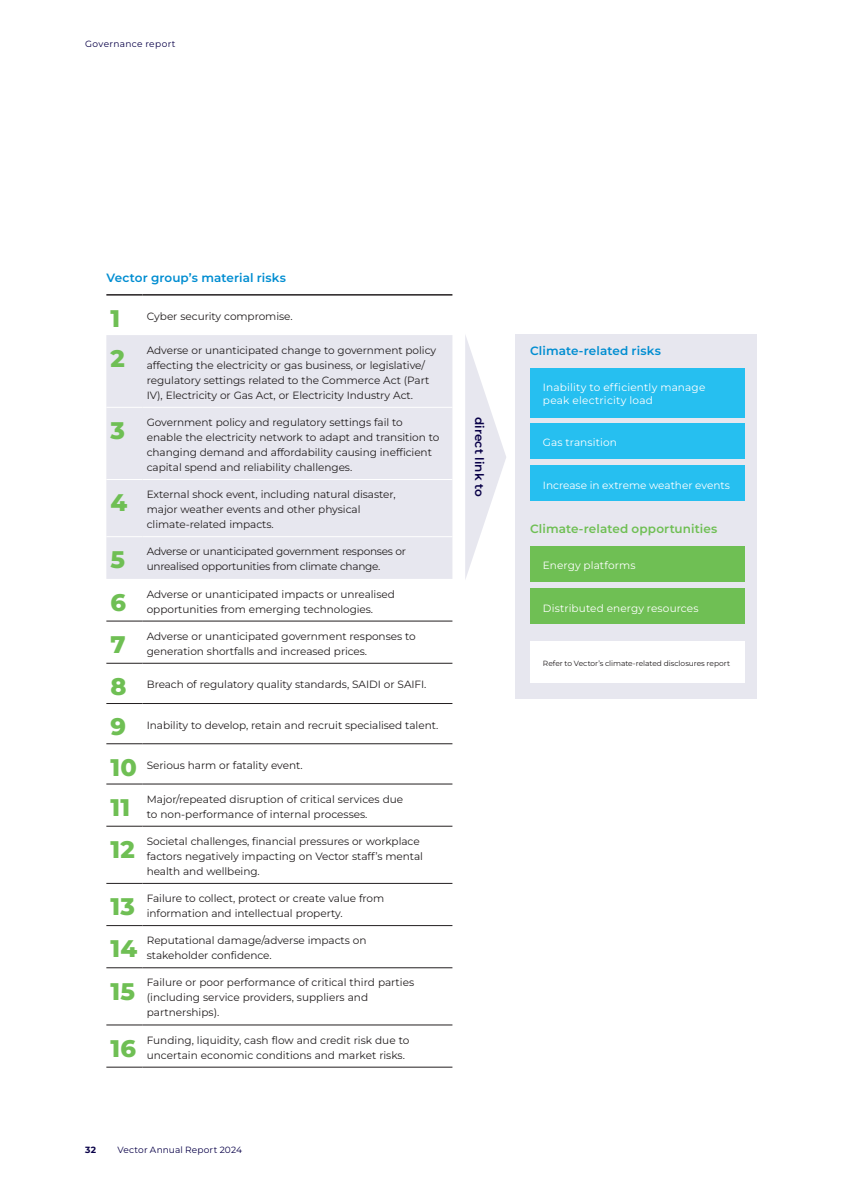
<style>
.page{position:relative;width:851px;height:1191px;background:#fff}
.page>*{position:absolute;margin:0;border:0;box-sizing:border-box;transform-origin:0 0}
.t1{font:800 24px "Montserrat";color:#6fbf54}
.t2{font:600 12px "Montserrat";letter-spacing:.005em;color:#008dd1}
.t3{font:600 12px "Montserrat";letter-spacing:.005em;color:#6fbf54}
.t4{font:600 12px "Montserrat";letter-spacing:.005em;color:#090148}
.t5{font:10.5px/15px "Montserrat";letter-spacing:-.005em;color:#231f20}
.t6{font:10.5px/13.5px "Montserrat";letter-spacing:.01em;color:#fff}
.t7{font:10.5px/15px "Montserrat";letter-spacing:-.025em;color:#231f20}
.t8{font:9px "Montserrat";letter-spacing:.03em;color:#090148}
.t9{font:700 9px "Montserrat";color:#090148}
.t10{font:7.5px "Montserrat";letter-spacing:-.005em;color:#231f20}
</style>
<div class="page">
<div style="left:515px;top:334px;width:242px;height:365px;background:#e7e7ef"></div>
<div style="left:106px;top:335px;width:346px;height:244px;background:#e7e7ef"></div>
<hr style="left:106px;top:294px;width:36px;height:1px;background:#231f20">
<hr style="left:142px;top:294px;width:310px;height:1px;background:#231f20">
<hr style="left:106px;top:621px;width:36px;height:1px;background:#231f20">
<hr style="left:142px;top:621px;width:310px;height:1px;background:#231f20">
<hr style="left:106px;top:703px;width:36px;height:1px;background:#231f20">
<hr style="left:142px;top:703px;width:310px;height:1px;background:#231f20">
<hr style="left:106px;top:743px;width:36px;height:1px;background:#231f20">
<hr style="left:142px;top:743px;width:310px;height:1px;background:#231f20">
<hr style="left:106px;top:783px;width:36px;height:1px;background:#231f20">
<hr style="left:142px;top:783px;width:310px;height:1px;background:#231f20">
<hr style="left:106px;top:826px;width:36px;height:1px;background:#231f20">
<hr style="left:142px;top:826px;width:310px;height:1px;background:#231f20">
<hr style="left:106px;top:883px;width:36px;height:1px;background:#231f20">
<hr style="left:142px;top:883px;width:310px;height:1px;background:#231f20">
<hr style="left:106px;top:925px;width:36px;height:1px;background:#231f20">
<hr style="left:142px;top:925px;width:310px;height:1px;background:#231f20">
<hr style="left:106px;top:967px;width:36px;height:1px;background:#231f20">
<hr style="left:142px;top:967px;width:310px;height:1px;background:#231f20">
<hr style="left:106px;top:1067px;width:36px;height:1px;background:#231f20">
<hr style="left:142px;top:1067px;width:310px;height:1px;background:#231f20">
<hr style="left:106px;top:663px;width:36px;height:1px;background:#231f20">
<hr style="left:142px;top:663px;width:310px;height:1px;background:#231f20">
<hr style="left:106px;top:407px;width:36px;height:1px;background:#fff">
<hr style="left:142px;top:407px;width:310px;height:1px;background:#fff">
<hr style="left:106px;top:479px;width:36px;height:1px;background:#fff">
<hr style="left:142px;top:479px;width:310px;height:1px;background:#fff">
<hr style="left:106px;top:536px;width:36px;height:1px;background:#fff">
<hr style="left:142px;top:536px;width:310px;height:1px;background:#fff">
<hr style="left:106px;top:1024px;width:36px;height:1px;background:#231f20">
<hr style="left:142px;top:1024px;width:310px;height:1px;background:#231f20">
<div style="left:530px;top:423px;width:214px;height:36px;background:#26bff0"></div>
<div style="left:530px;top:368px;width:214px;height:49px;background:#26bff0"></div>
<div style="left:530px;top:546px;width:214px;height:36px;background:#6fbf54"></div>
<div style="left:530px;top:465px;width:214px;height:36px;background:#26bff0"></div>
<div style="left:530px;top:641px;width:214px;height:42px;background:#fff"></div>
<div style="left:530px;top:588px;width:214px;height:36px;background:#6fbf54"></div>
<svg style="left:465px;top:335px;width:41px;height:244px"></svg>
<p class="t8" style="left:85px;top:37px;width:92px">Governance report</p>
<p class="t2" style="left:106px;top:269px;width:181px">Vector group’s material risks</p>
<h1 class="t1" style="left:111px;top:300px;width:11px">1</h1>
<p class="t5" style="left:147px;top:308px;width:147px">Cyber security compromise.</p>
<h1 class="t1" style="left:111px;top:341px;width:16px">2</h1>
<p class="t5" style="left:147px;top:342px;width:291px">Adverse or unanticipated change to government policy affecting the electricity or gas business, or legislative/ regulatory settings related to the Commerce Act (Part IV), Electricity or Gas Act, or Electricity Industry Act.</p>
<h1 class="t1" style="left:111px;top:413px;width:16px">3</h1>
<p class="t5" style="left:147px;top:414px;width:294px">Government policy and regulatory settings fail to enable the electricity network to adapt and transition to changing demand and affordability causing inefficient capital spend and reliability challenges.</p>
<h1 class="t1" style="left:111px;top:485px;width:18px">4</h1>
<p class="t5" style="left:147px;top:486px;width:250px">External shock event, including natural disaster, major weather events and other physical climate-related impacts.</p>
<h1 class="t1" style="left:111px;top:542px;width:16px">5</h1>
<p class="t7" style="left:147px;top:544px;width:260px">Adverse or unanticipated government responses or unrealised opportunities from climate change.</p>
<h1 class="t1" style="left:111px;top:584px;width:17px">6</h1>
<p class="t5" style="left:147px;top:586px;width:249px">Adverse or unanticipated impacts or unrealised opportunities from emerging technologies.</p>
<h1 class="t1" style="left:111px;top:626px;width:17px">7</h1>
<p class="t5" style="left:147px;top:628px;width:270px">Adverse or unanticipated government responses to generation shortfalls and increased prices.</p>
<h1 class="t1" style="left:111px;top:669px;width:18px">8</h1>
<p class="t5" style="left:147px;top:677px;width:281px">Breach of regulatory quality standards, SAIDI or SAIFI.</p>
<h1 class="t1" style="left:111px;top:709px;width:17px">9</h1>
<p class="t5" style="left:147px;top:717px;width:293px">Inability to develop, retain and recruit specialised talent.</p>
<h1 class="t1" style="left:111px;top:749px;width:28px">10</h1>
<p class="t5" style="left:147px;top:757px;width:157px">Serious harm or fatality event.</p>
<h1 class="t1" style="left:111px;top:789px;width:21px">11</h1>
<p class="t5" style="left:147px;top:791px;width:258px">Major/repeated disruption of critical services due to non-performance of internal processes.</p>
<h1 class="t1" style="left:111px;top:832px;width:26px">12</h1>
<p class="t5" style="left:147px;top:833px;width:278px">Societal challenges, financial pressures or workplace factors negatively impacting on Vector staff’s mental health and wellbeing.</p>
<h1 class="t1" style="left:111px;top:889px;width:26px">13</h1>
<p class="t5" style="left:147px;top:890px;width:239px">Failure to collect, protect or create value from information and intellectual property.</p>
<h1 class="t1" style="left:111px;top:931px;width:28px">14</h1>
<p class="t5" style="left:147px;top:932px;width:221px">Reputational damage/adverse impacts on stakeholder confidence.</p>
<h1 class="t1" style="left:111px;top:973px;width:26px">15</h1>
<p class="t5" style="left:147px;top:974px;width:269px">Failure or poor performance of critical third parties (including service providers, suppliers and partnerships).</p>
<h1 class="t1" style="left:111px;top:1030px;width:27px">16</h1>
<p class="t5" style="left:147px;top:1032px;width:264px">Funding, liquidity, cash flow and credit risk due to uncertain economic conditions and market risks.</p>
<p class="t9" style="left:85px;top:1143px;width:12px">32</p>
<p class="t8" style="left:117px;top:1143px;width:126px">Vector Annual Report 2024</p>
<p class="t4" style="left:488px;top:417px;width:81px;rotate:90deg">direct link to</p>
<p class="t2" style="left:530px;top:342px;width:132px">Climate-related risks</p>
<p class="t6" style="left:543px;top:380px;width:164px">Inability to efficiently manage peak electricity load</p>
<p class="t6" style="left:543px;top:435px;width:75px">Gas transition</p>
<p class="t6" style="left:543px;top:477px;width:189px">Increase in extreme weather events</p>
<p class="t3" style="left:530px;top:520px;width:189px">Climate-related opportunities</p>
<p class="t6" style="left:543px;top:558px;width:94px">Energy platforms</p>
<p class="t6" style="left:543px;top:600px;width:157px">Distributed energy resources</p>
<p class="t10" style="left:543px;top:658px;width:188px">Refer to Vector’s climate-related disclosures report</p>
</div>
